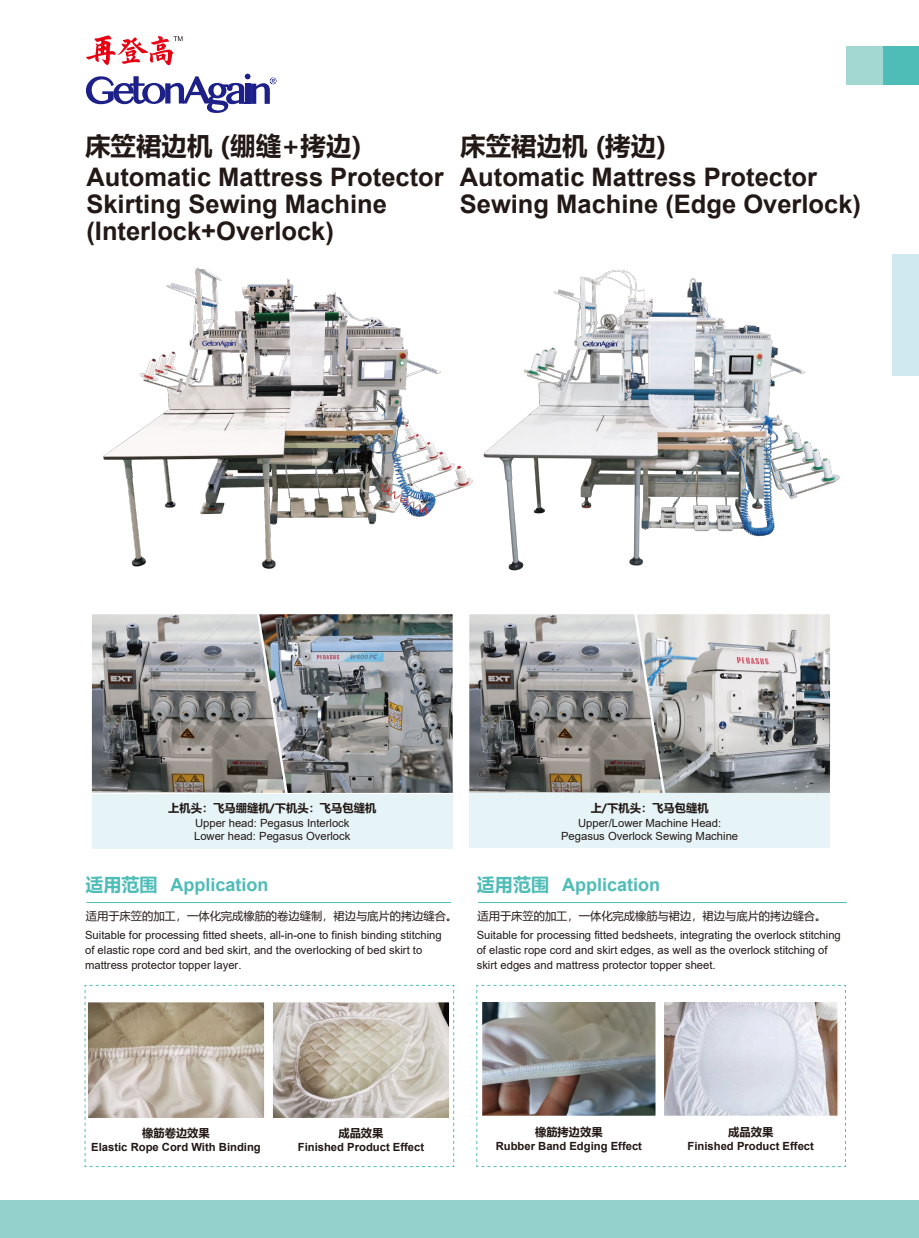
<style>
.page{position:relative;width:919px;height:1238px;background:#fff}
.page>*{position:absolute;margin:0;border:0;box-sizing:border-box;transform-origin:0 0}
.t1{font:700 25.5px/27px "Arial";color:#221815}
.t2{font:700 25.5px "Microsoft Ya Hei";color:#221815}
.t3{font:700 18px "Arial";color:#4ebcb7}
.t4{font:700 18px "Microsoft Ya Hei";color:#4ebcb7}
.t5{font:11.25px/15px "Arial";color:#221815}
.t6{font:700 11.25px "Arial";color:#221815}
.t7{font:11.25px "Microsoft Ya Hei";color:#221815}
.t8{font:700 11.25px "Microsoft Ya Hei";color:#221815}
</style>
<div class="page">
<div style="left:0;top:1200px;width:918px;height:37px;background:#94d1cd"></div>
<hr style="left:86px;top:902px;width:365px;height:1px;background:#50bdb8">
<div style="left:882px;top:47px;width:36px;height:38px;background:#4ebcb7"></div>
<div style="left:846px;top:47px;width:36px;height:38px;background:#a2d7d2"></div>
<svg style="left:86px;top:74px;width:190px;height:39px"></svg>
<svg style="left:86px;top:35px;width:96px;height:31px"></svg>
<div style="left:892px;top:254px;width:26px;height:121px;background:#ceeaf0"></div>
<img style="left:589px;top:270px;width:251px;height:296px">
<hr style="left:478px;top:902px;width:368px;height:1px;background:#50bdb8">
<svg style="left:84px;top:984px;width:370px;height:183px"></svg>
<svg style="left:476px;top:984px;width:370px;height:183px"></svg>
<div style="left:92px;top:794px;width:360px;height:55px;background:#e6f4f7"></div>
<div style="left:469px;top:793px;width:361px;height:54px;background:#e6f4f7"></div>
<img style="left:92px;top:634px;width:167px;height:158px">
<img style="left:469px;top:614px;width:167px;height:178px">
<img style="left:259px;top:634px;width:193px;height:158px">
<img style="left:636px;top:614px;width:194px;height:178px">
<img style="left:92px;top:267px;width:497px;height:367px">
<h1 class="t2" style="left:85px;top:128px;width:278px">床笠裙边机 (绷缝+拷边)</h1>
<h1 class="t1" style="left:86px;top:164px;width:359px">Automatic Mattress Protector<br>Skirting Sewing Machine (Interlock+Overlock)</h1>
<h1 class="t2" style="left:460px;top:128px;width:207px">床笠裙边机 (拷边)</h1>
<h1 class="t1" style="left:460px;top:164px;width:403px">Automatic Mattress Protector<br>Sewing Machine (Edge Overlock)</h1>
<p class="t8" style="left:168px;top:800px;width:209px">上机头：飞马绷缝机/下机头：飞马包缝机</p>
<p class="t5" style="left:194px;top:815px;width:158px;line-height:13.5px">Upper head: Pegasus Interlock<br>Lower head: Pegasus Overlock</p>
<h2 class="t4" style="left:85px;top:872px;width:73px">适用范围</h2>
<h2 class="t3" style="left:170px;top:872px;width:100px">Application</h2>
<p class="t7" style="left:86px;top:908px;width:373px">适用于床笠的加工，一体化完成橡筋的卷边缝制，裙边与底片的拷边缝合。</p>
<p class="t5" style="left:85px;top:927px;width:358px">Suitable for processing fitted sheets, all-in-one to finish binding stitching of elastic rope cord and bed skirt, and the overlocking of bed skirt to mattress protector topper layer.</p>
<p class="t8" style="left:590px;top:800px;width:119px">上/下机头：飞马包缝机</p>
<p class="t5" style="left:561px;top:815px;width:178px;line-height:13.5px;text-align:center">Upper/Lower Machine Head:<br>Pegasus Overlock Sewing Machine</p>
<h2 class="t4" style="left:477px;top:872px;width:73px">适用范围</h2>
<h2 class="t3" style="left:562px;top:872px;width:100px">Application</h2>
<p class="t7" style="left:477px;top:908px;width:350px">适用于床笠的加工，一体化完成橡筋与裙边，裙边与底片的拷边缝合。</p>
<p class="t5" style="left:476px;top:927px;width:365px">Suitable for processing fitted bedsheets, integrating the overlock stitching of elastic rope cord and skirt edges, as well as the overlock stitching of skirt edges and mattress protector topper sheet.</p>
<p class="t8" style="left:142px;top:1124px;width:69px">橡筋卷边效果</p>
<p class="t8" style="left:338px;top:1124px;width:46px">成品效果</p>
<p class="t6" style="left:91px;top:1138px;width:171px">Elastic Rope Cord With Binding</p>
<p class="t6" style="left:298px;top:1138px;width:128px">Finished Product Effect</p>
<p class="t8" style="left:535px;top:1123px;width:69px">橡筋拷边效果</p>
<p class="t8" style="left:728px;top:1123px;width:46px">成品效果</p>
<p class="t6" style="left:495px;top:1137px;width:148px">Rubber Band Edging Effect</p>
<p class="t6" style="left:687px;top:1137px;width:128px">Finished Product Effect</p>
</div>
